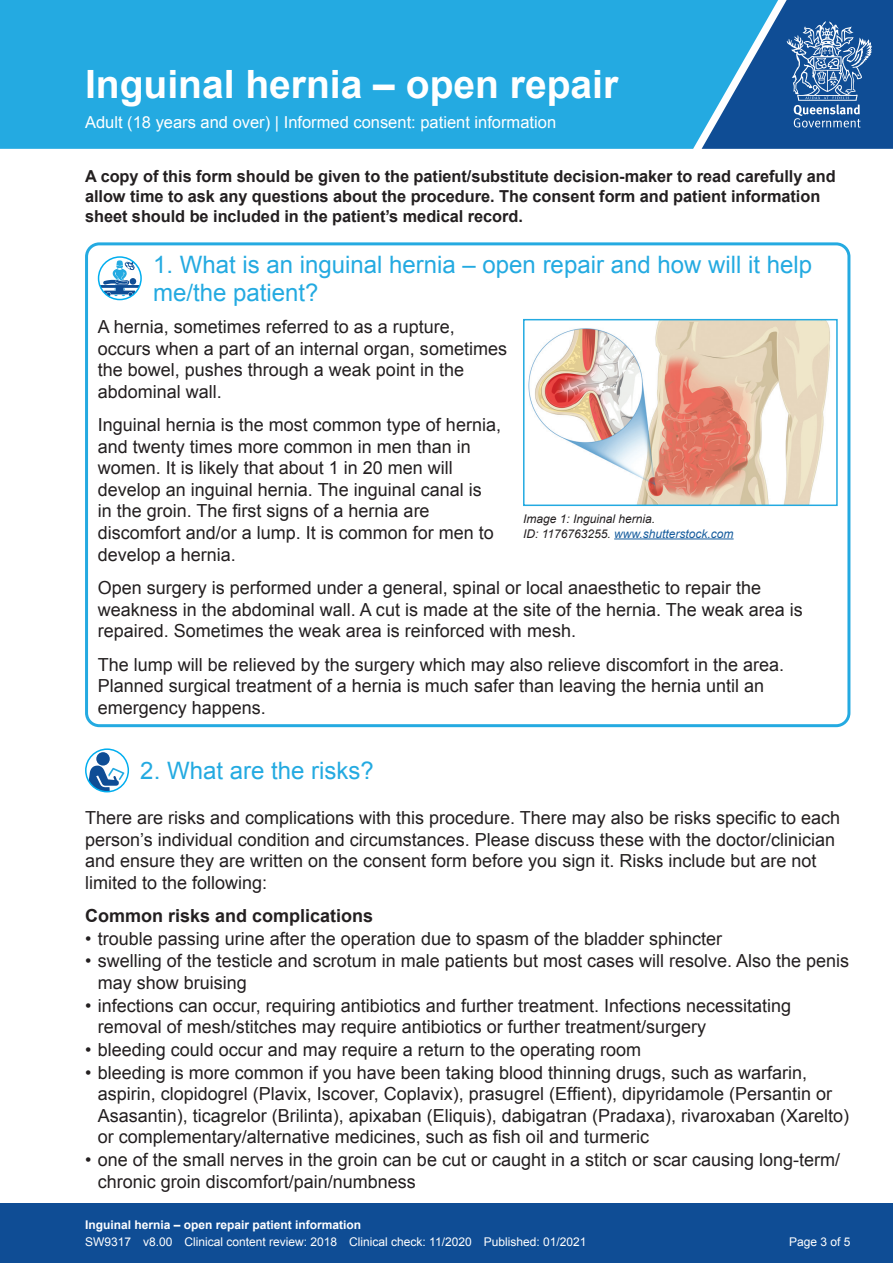
<style>
.page{position:relative;width:893px;height:1263px;background:#fff}
.page>*{position:absolute;margin:0;border:0;box-sizing:border-box;transform-origin:0 0}
.t1{font:700 39px "Arial";color:#fff}
.t2{font:24px/28.8px "Arial";color:#24aae1}
.t3{font:18px/21.6px "Arial";color:#231f20}
.t4{font:700 18px "Arial";color:#231f20}
.t5{font:700 16.5px/19.8px "Arial";letter-spacing:-.005em;color:#231f20}
.t6{font:16.5px "Arial";color:#fff}
.t7{font:12px "Arial";color:#fff}
.t8{font:700 12px "Arial";color:#fff}
.t9{font:italic 12px "Arial";color:#175d9e}
.t10{font:italic 12px "Arial";color:#231f20}
.s1{color:#231f20}
</style>
<div class="page">
<div style="left:0;top:1203px;width:893px;height:60px;background:#0f4d95"></div>
<div style="left:0;top:0;width:702px;height:149px;background:#24aae1"></div>
<svg style="left:702px;top:0;width:191px;height:149px;background:#2e72ae"></svg>
<svg style="left:86px;top:749px;width:42px;height:43px"></svg>
<div style="left:96px;top:752px;width:14px;height:13px;background:#0f4d95;border-radius:50%"></div>
<svg style="left:87px;top:765px;width:37px;height:27px"></svg>
<div style="left:85px;top:748px;width:44px;height:44px;border:2px solid #00aeef;border-radius:50%"></div>
<div style="left:85px;top:242px;width:765px;height:485px;border:3px solid #24aae1;border-radius:13px"></div>
<svg style="left:99px;top:257px;width:42px;height:43px"></svg>
<svg style="left:99px;top:260px;width:10px;height:13px"></svg>
<div style="left:98px;top:256px;width:44px;height:44px;border:2px solid #00aeef;border-radius:50%"></div>
<img style="left:528px;top:322px;width:302px;height:181px">
<div style="left:523px;top:319px;width:315px;height:187px;border:2px solid #24aae1"></div>
<hr style="left:614px;top:538px;width:120px;height:1px;background:#175d9e">
<p class="t1" style="left:85px;top:58px;width:535px">Inguinal hernia – open repair</p>
<p class="t6" style="left:85px;top:111px;width:473px">Adult (18 years and over) | Informed consent: patient information</p>
<p class="t5" style="left:85px;top:167px;width:752px">A copy of this form should be given to the patient/substitute decision-maker to read carefully and allow time to ask any questions about the procedure. The consent form and patient information sheet should be included in the patient’s medical record.</p>
<p class="t2" style="left:153px;top:250px;width:660px">1. What is an inguinal hernia – open repair and how will it help me/the patient?</p>
<p class="t3" style="left:98px;top:316px;width:411px">A hernia, sometimes referred to as a rupture, occurs when a part of an internal organ, sometimes the bowel, pushes through a weak point in the abdominal wall.</p>
<p class="t3" style="left:98px;top:414px;width:405px">Inguinal hernia is the most common type of hernia, and twenty times more common in men than in women. It is likely that about 1 in 20 men will develop an inguinal hernia. The inguinal canal is<br>in the groin. The first signs of a hernia are discomfort and/or a lump. It is common for men to develop a hernia.</p>
<p class="t3" style="left:98px;top:577px;width:707px">Open surgery is performed under a general, spinal or local anaesthetic to repair the weakness in the abdominal wall. A cut is made at the site of the hernia. The weak area is repaired. Sometimes the weak area is reinforced with mesh.</p>
<p class="t3" style="left:98px;top:653px;width:688px">The lump will be relieved by the surgery which may also relieve discomfort in the area.<br>Planned surgical treatment of a hernia is much safer than leaving the hernia until an emergency happens.</p>
<p class="t10" style="left:523px;top:511px;width:134px">Image 1: Inguinal hernia.</p>
<p class="t9" style="left:523px;top:526px;width:212px"><span class="s1">ID: 1176763255.</span> www.shutterstock.com</p>
<p class="t2" style="left:140px;top:757px;width:235px">2. What are the risks?</p>
<p class="t3" style="left:85px;top:807px;width:756px">There are risks and complications with this procedure. There may also be risks specific to each person’s individual condition and circumstances. Please discuss these with the doctor/clinician and ensure they are written on the consent form before you sign it. Risks include but are not limited to the following:</p>
<p class="t4" style="left:85px;top:904px;width:290px">Common risks and complications</p>
<p class="t3" style="left:85px;top:928px;width:639px">• trouble passing urine after the operation due to spasm of the bladder sphincter</p>
<p class="t3" style="left:98px;top:950px;width:753px;text-indent:-13px">• swelling of the testicle and scrotum in male patients but most cases will resolve. Also the penis may show bruising</p>
<p class="t3" style="left:98px;top:995px;width:695px;text-indent:-13px">• infections can occur, requiring antibiotics and further treatment. Infections necessitating removal of mesh/stitches may require antibiotics or further treatment/surgery</p>
<p class="t3" style="left:85px;top:1039px;width:558px">• bleeding could occur and may require a return to the operating room</p>
<p class="t3" style="left:98px;top:1062px;width:753px;text-indent:-13px">• bleeding is more common if you have been taking blood thinning drugs, such as warfarin, aspirin, clopidogrel (Plavix, Iscover, Coplavix), prasugrel (Effient), dipyridamole (Persantin or Asasantin), ticagrelor (Brilinta), apixaban (Eliquis), dabigatran (Pradaxa), rivaroxaban (Xarelto) or complementary/alternative medicines, such as fish oil and turmeric</p>
<p class="t3" style="left:98px;top:1149px;width:744px;text-indent:-13px">• one of the small nerves in the groin can be cut or caught in a stitch or scar causing long-term/ chronic groin discomfort/pain/numbness</p>
<p class="t8" style="left:85px;top:1217px;width:278px">Inguinal hernia – open repair patient information</p>
<p class="t7" style="left:85px;top:1234px;width:503px">SW9317 v8.00 Clinical content review: 2018 Clinical check: 11/2020 Published: 01/2021</p>
<p class="t7" style="left:789px;top:1234px;width:63px">Page 3 of 5</p>
</div>
